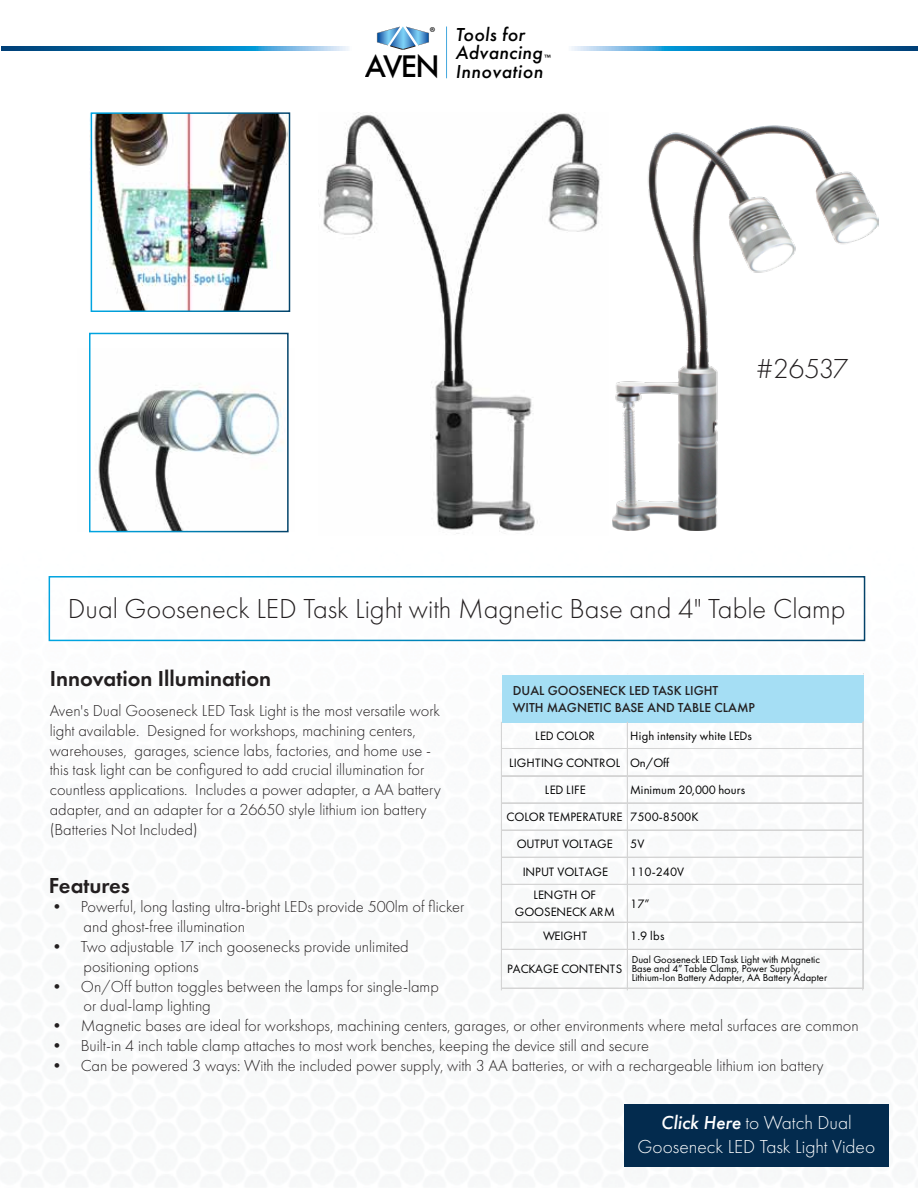
<style>
.page{position:relative;width:918px;height:1188px;background:#fff}
.page>*{position:absolute;margin:0;border:0;box-sizing:border-box;transform-origin:0 0}
.t1{font:300 28.5px "Futura PT";color:#231f20}
.t2{font:600 22.5px "Futura PT";color:#231f20}
.t3{font:300 19.5px/23.4px "Futura PT";color:#fff;text-align:center}
.t4{font:italic 500 19.5px "Futura PT";letter-spacing:.02em;color:#000}
.t5{font:300 16.5px/19.8px "Futura PT";color:#231f20}
.t6{font:14.4px "Myriad Pro";color:#000}
.t7{font:500 13.5px/16.5px "Futura PT";color:#231f20}
.t8{font:12.6px/17.4px "Futura PT";color:#000;text-align:center}
.t9{font:12.6px "Futura PT";letter-spacing:-.02em;color:#000}
.t10{font:10.8px "Myriad Pro";color:#000}
.t11{font:10.5px/9px "Futura PT";color:#000}
.s1{font-style:normal;font-size:32.55px}
.s2{font-family:"Myriad Pro"}
.s3{font-weight:500;font-style:italic}
</style>
<div class="page">
<img style="left:90px;top:113px;width:197px;height:198px">
<img style="left:48px;top:517px;width:841px;height:588px">
<div style="left:49px;top:576px;width:816px;height:65px;border:2px solid #fff"></div>
<div style="left:502px;top:675px;width:362px;height:47px;background:#a5def4"></div>
<hr style="left:501px;top:722px;width:1px;height:268px;background:#d4d4d4">
<hr style="left:627px;top:722px;width:1px;height:268px;background:#d4d4d4">
<hr style="left:862px;top:722px;width:1px;height:268px;background:#d4d4d4">
<hr style="left:863px;top:722px;width:1px;height:267px;background:#d4d4d4">
<hr style="left:501px;top:748px;width:363px;height:1px;background:#d4d4d4">
<hr style="left:501px;top:775px;width:363px;height:1px;background:#d4d4d4">
<hr style="left:501px;top:776px;width:363px;height:1px;background:#d4d4d4">
<hr style="left:501px;top:803px;width:363px;height:1px;background:#d4d4d4">
<hr style="left:501px;top:830px;width:363px;height:1px;background:#d4d4d4">
<hr style="left:501px;top:857px;width:363px;height:1px;background:#d4d4d4">
<hr style="left:501px;top:884px;width:363px;height:1px;background:#d4d4d4">
<hr style="left:501px;top:922px;width:363px;height:1px;background:#d4d4d4">
<hr style="left:501px;top:949px;width:363px;height:1px;background:#d4d4d4">
<hr style="left:501px;top:988px;width:363px;height:1px;background:#d4d4d4">
<svg style="left:571px;top:46px;width:347px;height:5px;background:#2681b6"></svg>
<svg style="left:1px;top:46px;width:348px;height:5px;background:#2681b6"></svg>
<hr style="left:446px;top:27px;width:1px;height:51px;background:#44a8de">
<svg style="left:377px;top:26px;width:52px;height:24px"></svg>
<img style="left:318px;top:113px;width:291px;height:423px">
<img style="left:613px;top:126px;width:265px;height:404px">
<div style="left:91px;top:112px;width:199px;height:200px;border:2px solid #fff"></div>
<img style="left:78px;top:385px;width:216px;height:147px">
<div style="left:89px;top:333px;width:200px;height:199px;border:2px solid #fff"></div>
<div style="left:624px;top:1105px;width:265px;height:62px;background:#032b4e"></div>
<p class="t4" style="left:455px;top:22px;width:71px">Tools for</p>
<p class="t4" style="left:455px;top:41px;width:89px">Advancing</p>
<p class="t6" style="left:429px;top:23px;width:8px">®</p>
<p class="t4" style="left:365px;top:59px;width:180px"><span class="s1">AVEN</span> Innovation</p>
<p class="t10" style="left:544px;top:51px;width:8px">™</p>
<h1 class="t1" style="left:756px;top:352px;width:94px">#26537</h1>
<h1 class="t1" style="left:68px;top:592px;width:779px">Dual Gooseneck LED Task Light with Magnetic Base and 4" Table Clamp</h1>
<h2 class="t2" style="left:50px;top:664px;width:223px">Innovation Illumination</h2>
<p class="t5" style="left:50px;top:701px;width:393px">Aven's Dual Gooseneck LED Task Light is the most versatile work light available. Designed for workshops, machining centers, warehouses, garages, science labs, factories, and home use - this task light can be configured to add crucial illumination for countless applications. Includes a power adapter, a AA battery adapter, and an adapter for a 26650 style lithium ion battery (Batteries Not Included)</p>
<p class="t7" style="left:513px;top:682px;width:244px">DUAL GOOSENECK LED TASK LIGHT<br>WITH MAGNETIC BASE AND TABLE CLAMP</p>
<p class="t9" style="left:535px;top:728px;width:61px">LED COLOR</p>
<p class="t8" style="left:630px;top:727px;width:123px">High intensity white LEDs</p>
<p class="t8" style="left:509px;top:754px;width:161px">LIGHTING CONTROL On/Off</p>
<p class="t8" style="left:545px;top:781px;width:42px">LED LIFE</p>
<p class="t8" style="left:630px;top:781px;width:116px">Minimum 20,000 hours</p>
<p class="t8" style="left:506px;top:808px;width:194px">COLOR TEMPERATURE 7500-8500K</p>
<p class="t8" style="left:517px;top:835px;width:98px">OUTPUT VOLTAGE</p>
<p class="t8" style="left:630px;top:835px;width:16px">5V</p>
<p class="t8" style="left:523px;top:863px;width:87px">INPUT VOLTAGE</p>
<p class="t8" style="left:630px;top:863px;width:55px">110-240V</p>
<p class="t8" style="left:515px;top:886px;width:102px">LENGTH OF<br>GOOSENECK ARM</p>
<p class="t8" style="left:630px;top:895px;width:21px">17”</p>
<p class="t8" style="left:543px;top:928px;width:46px">WEIGHT</p>
<p class="t8" style="left:630px;top:928px;width:36px">1.9 lbs</p>
<p class="t8" style="left:507px;top:961px;width:117px">PACKAGE CONTENTS</p>
<p class="t11" style="left:632px;top:955px;width:197px">Dual Gooseneck LED Task Light with Magnetic<br>Base and 4<span class="s2">”</span> Table Clamp, Power Supply,<br>Lithium-Ion Battery Adapter, AA Battery Adapter</p>
<h2 class="t2" style="left:49px;top:871px;width:83px">Features</h2>
<p class="t5" style="left:84px;top:897px;width:382px;text-indent:-35px">• Powerful, long lasting ultra-bright LEDs provide 500lm of flicker and ghost-free illumination</p>
<p class="t5" style="left:84px;top:937px;width:327px;text-indent:-35px">• Two adjustable 17 inch goosenecks provide unlimited positioning options</p>
<p class="t5" style="left:84px;top:976px;width:357px;text-indent:-35px">• On/Off button toggles between the lamps for single-lamp or dual-lamp lighting</p>
<p class="t5" style="left:49px;top:1016px;width:811px">• Magnetic bases are ideal for workshops, machining centers, garages, or other environments where metal surfaces are common</p>
<p class="t5" style="left:49px;top:1036px;width:602px">• Built-in 4 inch table clamp attaches to most work benches, keeping the device still and secure</p>
<p class="t5" style="left:49px;top:1055px;width:776px">• Can be powered 3 ways: With the included power supply, with 3 AA batteries, or with a rechargeable lithium ion battery</p>
<p class="t3" style="left:637px;top:1111px;width:239px"><span class="s3">Click Here</span> to Watch Dual<br>Gooseneck LED Task Light Video</p>
</div>
